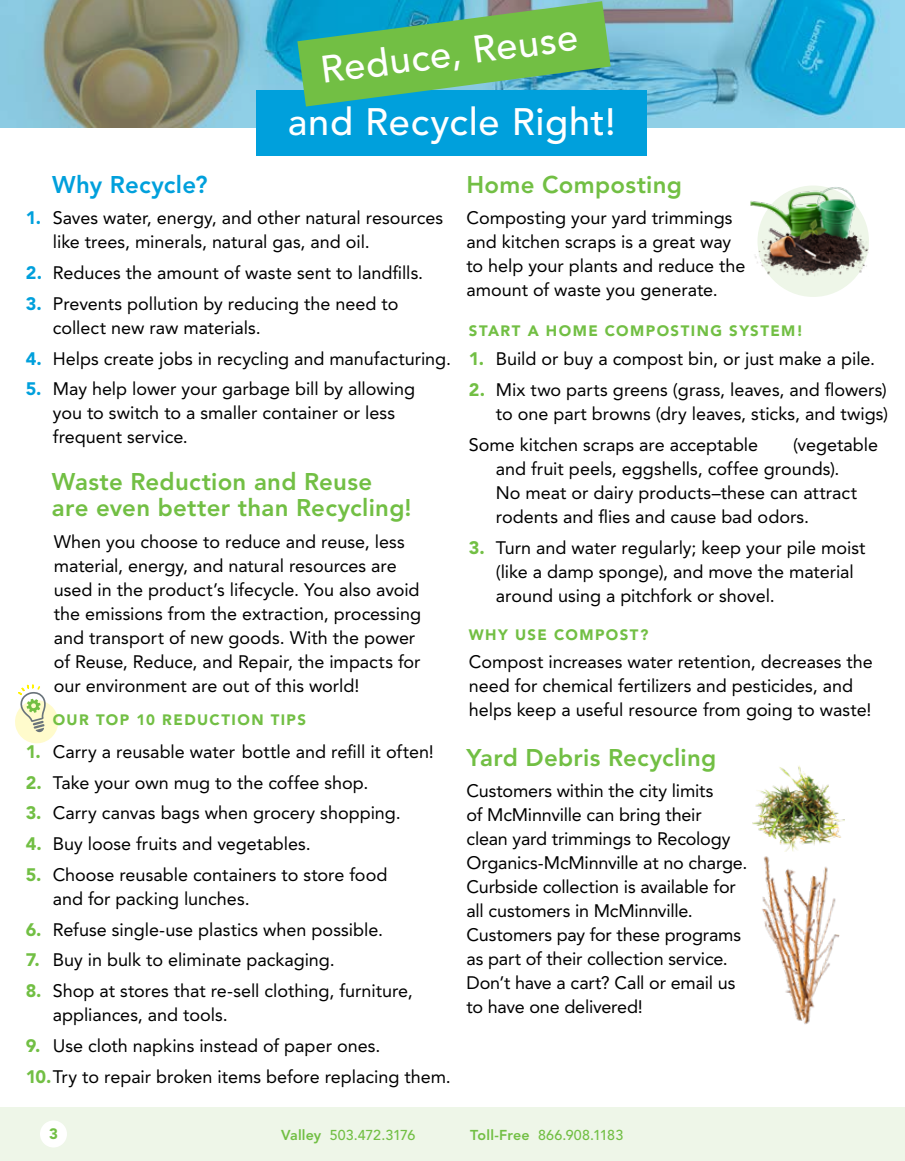
<style>
.page{position:relative;width:905px;height:1161px;background:#fff}
.page>*{position:absolute;margin:0;border:0;box-sizing:border-box;transform-origin:0 0}
.t1{font:500 37.95px "Avenir LT Std";letter-spacing:.02em;color:#fff}
.t2{font:800 24px/25.5px "Avenir LT Std";letter-spacing:.01em;color:#72bf44}
.t3{font:800 24px "Avenir LT Std";letter-spacing:.01em;color:#00a0dc}
.t4{font:18px/24px "Avenir LT Std";color:#000}
.t5{font:900 15px "Avenir LT Std";letter-spacing:.095em;color:#72bf44}
.t6{font:500 14.25px "Avenir LT Std";letter-spacing:.015em;color:#72bf44}
.t7{font:500 14.25px "Avenir LT Std";letter-spacing:-.005em;color:#72bf44}
.s1{font-weight:900;color:#00a0dc}
.s2{font-weight:900;color:#72bf44}
.s3{font-weight:800}
</style>
<div class="page">
<div style="left:0;top:1107px;width:904px;height:54px;background:#eef6e8"></div>
<div style="left:40px;top:1120px;width:27px;height:28px;background:#fff;border-radius:50%"></div>
<svg style="left:0;top:0;width:904px;height:128px;background:#71a9b5"></svg>
<div style="left:757px;top:186px;width:112px;height:111px;background:#eef6e8;border-radius:50%"></div>
<img style="left:750px;top:185px;width:119px;height:93px">
<div style="left:256px;top:90px;width:390px;height:66px;background:#00a0dc"></div>
<svg style="left:297px;top:1px;width:313px;height:106px;background:#52b37a"></svg>
<svg style="left:15px;top:684px;width:44px;height:60px"></svg>
<img style="left:752px;top:766px;width:92px;height:85px">
<img style="left:762px;top:856px;width:78px;height:169px">
<h1 class="t1" style="left:318px;top:50px;width:261px;rotate:-8deg">Reduce, Reuse</h1>
<h1 class="t1" style="left:288px;top:100px;width:329px">and Recycle Right!</h1>
<h2 class="t3" style="left:52px;top:170px;width:157px">Why Recycle?</h2>
<h2 class="t2" style="left:466px;top:172px;width:217px">Home Composting</h2>
<p class="t4" style="left:53px;top:206px;width:391px;text-indent:-27px"><span class="s1">1.</span> Saves water, energy, and other natural resources like trees, minerals, natural gas, and oil.</p>
<p class="t4" style="left:26px;top:261px;width:399px"><span class="s1">2.</span> Reduces the amount of waste sent to landfills.</p>
<p class="t4" style="left:53px;top:292px;width:347px;text-indent:-27px"><span class="s1">3.</span> Prevents pollution by reducing the need to collect new raw materials.</p>
<p class="t4" style="left:26px;top:346px;width:427px"><span class="s1">4.</span> Helps create jobs in recycling and manufacturing.</p>
<p class="t4" style="left:53px;top:377px;width:363px;text-indent:-27px"><span class="s1">5.</span> May help lower your garbage bill by allowing you to switch to a smaller container or less frequent service.</p>
<h2 class="t2" style="left:52px;top:469px;width:361px">Waste Reduction and Reuse are even better than Recycling!</h2>
<p class="t4" style="left:54px;top:530px;width:369px">When you choose to reduce and reuse, less material, energy, and natural resources are used in the product’s lifecycle. You also avoid the emissions from the extraction, processing and transport of new goods. With the power of Reuse, Reduce, and Repair, the impacts for our environment are out of this world!</p>
<p class="t5" style="left:53px;top:711px;width:255px">OUR TOP 10 REDUCTION TIPS</p>
<p class="t4" style="left:26px;top:740px;width:410px"><span class="s2">1.</span> Carry a reusable water bottle and refill it often!</p>
<p class="t4" style="left:26px;top:771px;width:344px"><span class="s2">2.</span> Take your own mug to the coffee shop.</p>
<p class="t4" style="left:26px;top:801px;width:376px"><span class="s2">3.</span> Carry canvas bags when grocery shopping.</p>
<p class="t4" style="left:26px;top:832px;width:286px"><span class="s2">4.</span> Buy loose fruits and vegetables.</p>
<p class="t4" style="left:53px;top:863px;width:336px;text-indent:-27px"><span class="s2">5.</span> Choose reusable containers to store food and for packing lunches.</p>
<p class="t4" style="left:26px;top:918px;width:359px"><span class="s2">6.</span> Refuse single-use plastics when possible.</p>
<p class="t4" style="left:26px;top:948px;width:310px"><span class="s2">7.</span> Buy in bulk to eliminate packaging.</p>
<p class="t4" style="left:53px;top:979px;width:361px;text-indent:-27px"><span class="s2">8.</span> Shop at stores that re-sell clothing, furniture, appliances, and tools.</p>
<p class="t4" style="left:26px;top:1030px;width:426px;line-height:30.8px"><span class="s2">9.</span> Use cloth napkins instead of paper ones.<br><span class="s2">10.</span>Try to repair broken items before replacing them.</p>
<p class="t4" style="left:466px;top:206px;width:280px">Composting your yard trimmings and kitchen scraps is a great way to help your plants and reduce the amount of waste you generate.</p>
<p class="t5" style="left:469px;top:322px;width:336px">START A HOME COMPOSTING SYSTEM!</p>
<p class="t4" style="left:469px;top:347px;width:408px"><span class="s2">1.</span> Build or buy a compost bin, or just make a pile.</p>
<p class="t4" style="left:469px;top:378px;width:421px;text-align:right"><span class="s2">2.</span> Mix two parts greens (grass, leaves, and flowers) to one part browns (dry leaves, sticks, and twigs)</p>
<p class="t4" style="left:469px;top:433px;width:291px">Some kitchen scraps are acceptable</p>
<p class="t4" style="left:496px;top:433px;width:384px;text-indent:297px">(vegetable and fruit peels, eggshells, coffee grounds).<br>No meat or dairy products–these can attract rodents and flies and cause bad odors.</p>
<p class="t4" style="left:496px;top:535px;width:371px;text-indent:-27px"><span class="s2">3.</span> Turn and water regularly; keep your pile moist (like a damp sponge), and move the material around using a pitchfork or shovel.</p>
<p class="t5" style="left:469px;top:625px;width:181px">WHY USE COMPOST?</p>
<p class="t4" style="left:469px;top:650px;width:405px">Compost increases water retention, decreases the need for chemical fertilizers and pesticides, and helps keep a useful resource from going to waste!</p>
<h2 class="t2" style="left:466px;top:745px;width:251px">Yard Debris Recycling</h2>
<p class="t4" style="left:466px;top:779px;width:282px">Customers within the city limits<br>of McMinnville can bring their clean yard trimmings to Recology<br>Organics-McMinnville at no charge.<br>Curbside collection is available for all customers in McMinnville.<br>Customers pay for these programs as part of their collection service.<br>Don’t have a cart? Call or email us to have one delivered!</p>
<p class="t5" style="left:49px;top:1125px;width:10px">3</p>
<p class="t7" style="left:281px;top:1127px;width:136px"><span class="s3">Valley</span> 503.472.3176</p>
<p class="t6" style="left:470px;top:1127px;width:154px"><span class="s3">Toll-Free</span> 866.908.1183</p>
</div>
